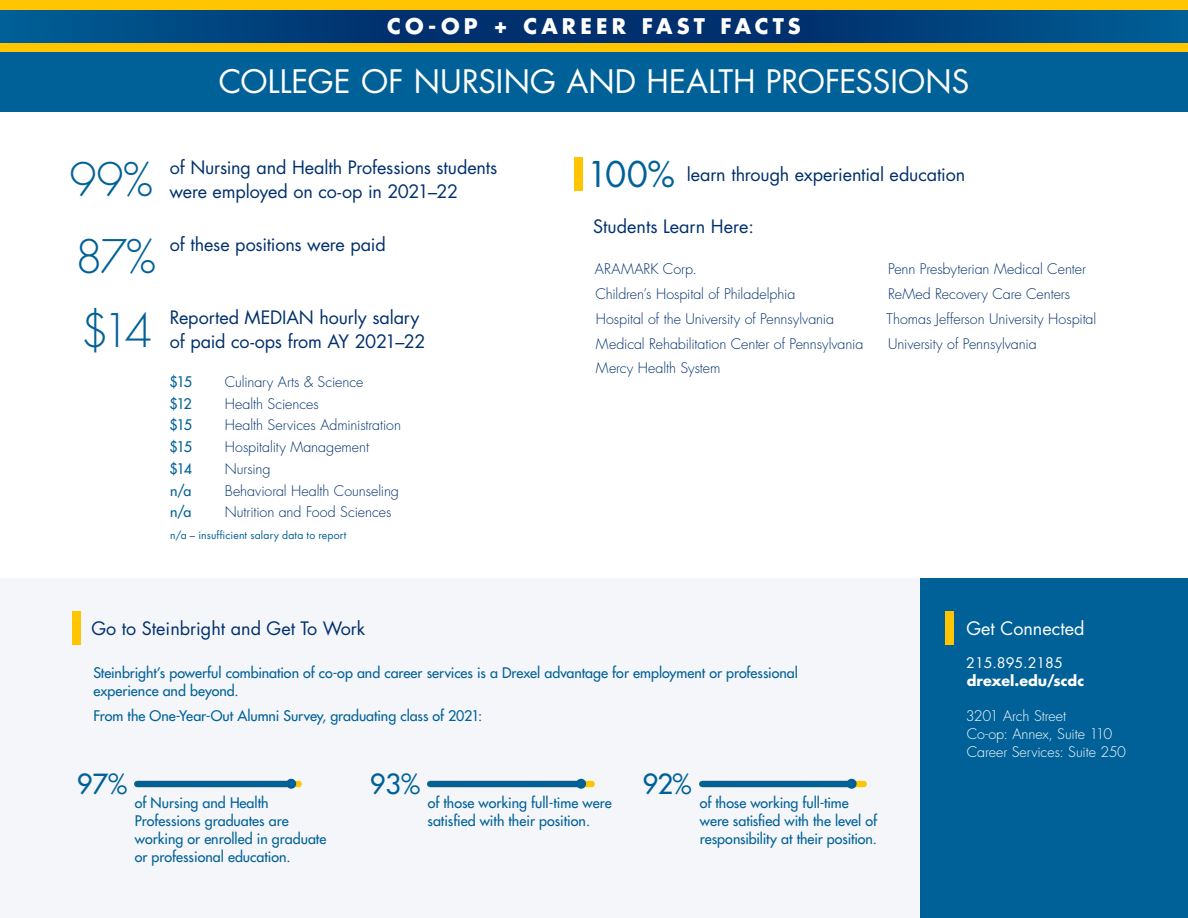
<style>
.page{position:relative;width:1188px;height:918px;background:#fff}
.page>*{position:absolute;margin:0;border:0;box-sizing:border-box;transform-origin:0 0}
.Number_Large{font:300 45px "Futura Std";color:#006198}
.Number_Large_Text{font:34.5px "Futura Std";color:#006198}
.t1{font:31.5px "Futura Std";color:#fff}
.Numbers_Medium{font:500 27px "Futura Std";color:#006198}
.t2{font:700 21px "Futura Std";letter-spacing:.195em;color:#fff}
.Number_Large_Text-2{font:18px/24px "Futura Std";letter-spacing:-.005em;color:#00306d}
.Number_Large_Text-3{font:18px "Futura Std";color:#fff}
.Number_Large_Text_Sm_Bold{font:500 14.25px/18px "Futura Std";color:#006198}
.Number_Large_Text_Sm{font:300 14.25px "Futura Std";letter-spacing:-.005em;color:#00306d}
.Number_Large_Text_Sm-2{font:300 14.25px/18px "Futura Std";letter-spacing:-.005em;color:#fff}
.Number_Large_Text_Sm-3{font:700 14.25px/18px "Futura Std";letter-spacing:.005em;color:#fff}
.Number_Large_Text_Sm-4{font:500 14.25px "Futura Std";letter-spacing:-.1em;color:#006198}
.Number_Large_Text_Smrrr{font:10.5px "Futura Std";letter-spacing:.015em;color:#006198}
.s1{font-weight:400}
</style>
<div class="page">
<div style="left:0;top:579px;width:1188px;height:339px;background:#f5f6fa"></div>
<div style="left:73px;top:611px;width:8px;height:33px;background:#ffc500"></div>
<div style="left:0;top:0;width:1188px;height:111px;background:#006198"></div>
<div style="left:0;top:0;width:1188px;height:52px;background:#ffc500"></div>
<div style="left:0;top:10px;width:1188px;height:33px;background:#00306d"></div>
<div style="left:0;top:10px;width:391px;height:33px;background:linear-gradient(to right,#006198,#00306d)"></div>
<div style="left:797px;top:10px;width:391px;height:33px;background:linear-gradient(to right,#00306d,#006097)"></div>
<div style="left:427px;top:781px;width:168px;height:6px;background:#ffc500;border-radius:3px"></div>
<svg style="left:427px;top:781px;width:150px;height:6px"></svg>
<div style="left:576px;top:779px;width:10px;height:10px;background:#006198;border-radius:50%"></div>
<div style="left:134px;top:781px;width:168px;height:6px;background:#ffc500;border-radius:3px"></div>
<svg style="left:134px;top:781px;width:153px;height:6px"></svg>
<div style="left:286px;top:779px;width:10px;height:10px;background:#006198;border-radius:50%"></div>
<div style="left:699px;top:781px;width:168px;height:6px;background:#ffc500;border-radius:3px"></div>
<svg style="left:699px;top:781px;width:149px;height:6px"></svg>
<div style="left:847px;top:779px;width:10px;height:10px;background:#006198;border-radius:50%"></div>
<div style="left:575px;top:157px;width:8px;height:33px;background:#ffc500"></div>
<div style="left:921px;top:579px;width:267px;height:339px;background:#006198"></div>
<div style="left:945px;top:611px;width:9px;height:33px;background:#ffc500"></div>
<p class="t2" style="left:387px;top:12px;width:415px">CO-OP + CAREER FAST FACTS</p>
<p class="t1" style="left:219px;top:61px;width:752px">COLLEGE OF NURSING AND HEALTH PROFESSIONS</p>
<p class="Number_Large" style="left:69px;top:153px;width:85px">99%</p>
<p class="Number_Large" style="left:75px;top:229px;width:83px">87%</p>
<p class="Number_Large" style="left:81px;top:303px;width:74px">$14</p>
<p class="Number_Large_Text-2" style="left:169px;top:156px;width:329px">of Nursing and Health Professions students were employed on co-op in 2021–22</p>
<p class="Number_Large_Text-2" style="left:170px;top:232px;width:217px">of these positions were paid</p>
<p class="Number_Large_Text-2" style="left:170px;top:306px;width:257px">Reported MEDIAN hourly salary of paid co-ops from AY 2021–22</p>
<p class="Number_Large_Text_Sm-4" style="left:170px;top:373px;width:24px">$15</p>
<p class="Number_Large_Text_Sm" style="left:225px;top:373px;width:140px">Culinary Arts &amp; Science</p>
<p class="Number_Large_Text_Sm-4" style="left:170px;top:394px;width:24px">$12</p>
<p class="Number_Large_Text_Sm" style="left:225px;top:395px;width:96px">Health Sciences</p>
<p class="Number_Large_Text_Sm-4" style="left:170px;top:416px;width:24px">$15</p>
<p class="Number_Large_Text_Sm" style="left:225px;top:416px;width:178px">Health Services Administration</p>
<p class="Number_Large_Text_Sm-4" style="left:170px;top:438px;width:24px">$15</p>
<p class="Number_Large_Text_Sm" style="left:225px;top:438px;width:146px">Hospitality Management</p>
<p class="Number_Large_Text_Sm-4" style="left:170px;top:460px;width:24px">$14</p>
<p class="Number_Large_Text_Sm" style="left:225px;top:460px;width:47px">Nursing</p>
<p class="Number_Large_Text_Sm-4" style="left:170px;top:481px;width:23px">n/a</p>
<p class="Number_Large_Text_Sm" style="left:225px;top:482px;width:176px">Behavioral Health Counseling</p>
<p class="Number_Large_Text_Sm-4" style="left:170px;top:503px;width:23px">n/a</p>
<p class="Number_Large_Text_Sm" style="left:225px;top:503px;width:168px">Nutrition and Food Sciences</p>
<p class="Number_Large_Text_Smrrr" style="left:170px;top:528px;width:178px">n/a – insufficient salary data to report</p>
<p class="Number_Large_Text" style="left:587px;top:152px;width:90px">100%</p>
<p class="Number_Large_Text-2" style="left:687px;top:163px;width:280px">learn through experiential education</p>
<p class="Number_Large_Text-2" style="left:593px;top:214px;width:162px">Students Learn Here:</p>
<p class="Number_Large_Text_Sm" style="left:595px;top:260px;width:104px">ARAMARK Corp.</p>
<p class="Number_Large_Text_Sm" style="left:596px;top:285px;width:201px">Children’s Hospital of Philadelphia</p>
<p class="Number_Large_Text_Sm" style="left:596px;top:310px;width:240px">Hospital of the University of Pennsylvania</p>
<p class="Number_Large_Text_Sm" style="left:596px;top:335px;width:269px">Medical Rehabilitation Center of Pennsylvania</p>
<p class="Number_Large_Text_Sm" style="left:596px;top:359px;width:126px">Mercy Health System</p>
<p class="Number_Large_Text_Sm" style="left:888px;top:260px;width:199px">Penn Presbyterian Medical Center</p>
<p class="Number_Large_Text_Sm" style="left:888px;top:285px;width:183px">ReMed Recovery Care Centers</p>
<p class="Number_Large_Text_Sm" style="left:887px;top:310px;width:211px">Thomas Jefferson University Hospital</p>
<p class="Number_Large_Text_Sm" style="left:888px;top:335px;width:150px">University of Pennsylvania</p>
<p class="Number_Large_Text-2" style="left:92px;top:616px;width:275px">Go to Steinbright and Get To Work</p>
<p class="Number_Large_Text_Sm_Bold" style="left:93px;top:664px;width:706px">Steinbright’s powerful combination of co-op and career services is a Drexel advantage for employment or professional experience and beyond.</p>
<p class="Number_Large_Text_Sm_Bold" style="left:94px;top:707px;width:390px">From the One-Year-Out Alumni Survey, graduating class of 2021:</p>
<p class="Numbers_Medium" style="left:77px;top:767px;width:52px">97%</p>
<p class="Number_Large_Text_Sm_Bold" style="left:135px;top:794px;width:193px">of Nursing and Health<br>Professions graduates are working or enrolled in graduate or professional education.</p>
<p class="Numbers_Medium" style="left:370px;top:767px;width:52px">93%</p>
<p class="Number_Large_Text_Sm_Bold" style="left:428px;top:794px;width:186px">of those working full-time were satisfied with their position.</p>
<p class="Numbers_Medium" style="left:642px;top:767px;width:51px">92%</p>
<p class="Number_Large_Text_Sm_Bold" style="left:700px;top:794px;width:179px">of those working full-time were satisfied with the level of responsibility at their position.</p>
<p class="Number_Large_Text-3" style="left:966px;top:617px;width:119px">Get Connected</p>
<p class="Number_Large_Text_Sm-3" style="left:966px;top:653px;width:120px"><span class="s1">215.895.2185 </span>drexel.edu/scdc</p>
<p class="Number_Large_Text_Sm-2" style="left:966px;top:707px;width:162px">3201 Arch Street<br>Co-op: Annex, Suite 110<br>Career Services: Suite 250</p>
</div>
